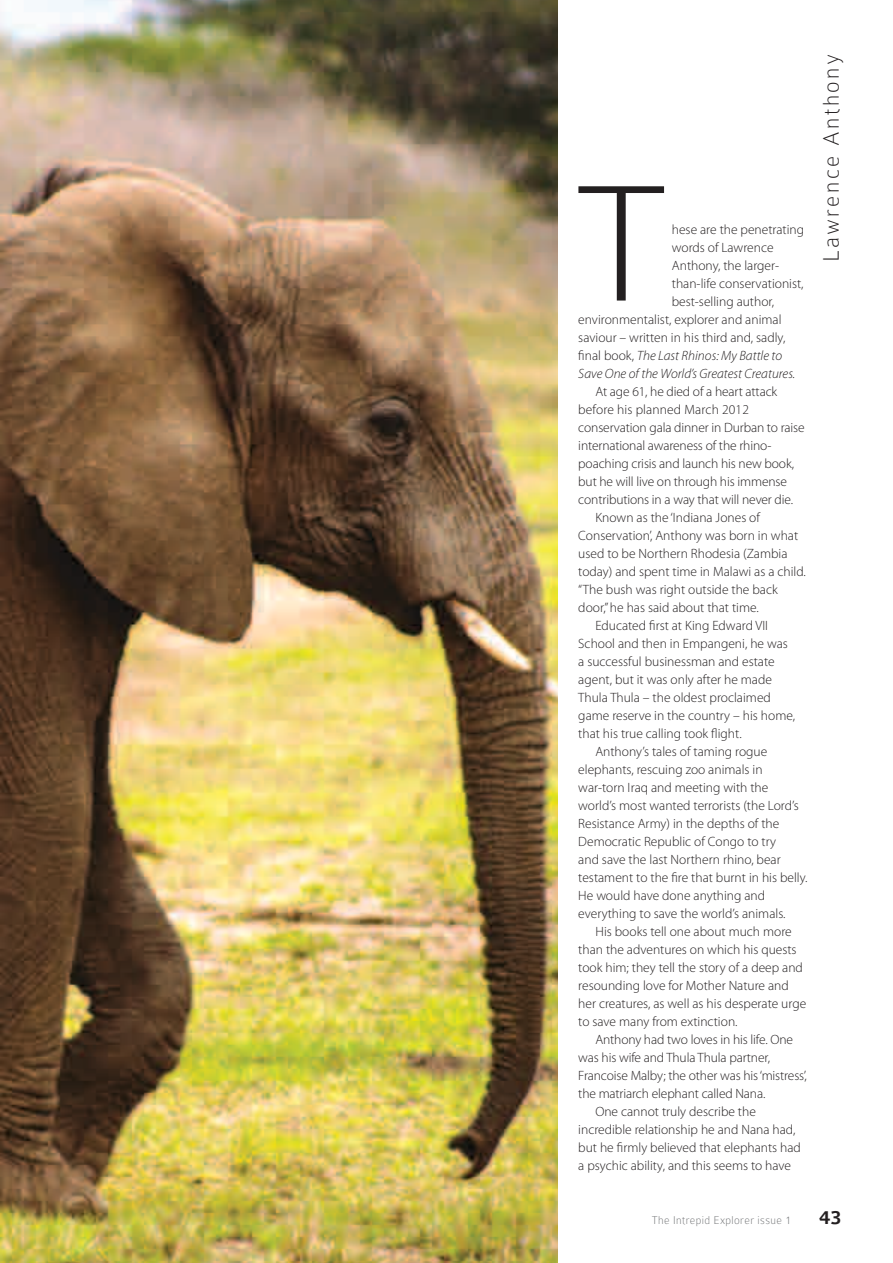
<style>
.page{position:relative;width:893px;height:1263px;background:#fff}
.page>*{position:absolute;margin:0;border:0;box-sizing:border-box;transform-origin:0 0}
.t1{font:100 176.55px "Colaborate";color:#231f20;scale:1.1 1}
.t2{font:100 24px "Colaborate";color:#231f20}
.t3{font:500 21px "Colaborate";color:#231f20}
.t4{font:300 13.5px "Myriad Pro";color:#231f20}
.t5{font:italic 300 13.5px "Myriad Pro";color:#231f20}
.t6{font:100 12px "Colaborate";letter-spacing:.03em;color:#6d6f71}
.s1{font-style:normal}
</style>
<div class="page">
<img style="left:0;top:0;width:557px;height:1263px">
<h1 class="t1" style="left:573px;top:153px;width:89px">T</h1>
<p class="t4" style="left:672px;top:222px;width:134px">hese are the penetrating</p>
<p class="t4" style="left:672px;top:240px;width:103px">words of Lawrence</p>
<p class="t4" style="left:672px;top:258px;width:109px">Anthony, the larger-</p>
<p class="t4" style="left:672px;top:276px;width:133px">than-life conservationist,</p>
<p class="t4" style="left:672px;top:294px;width:104px">best-selling author,</p>
<p class="t4" style="left:578px;top:312px;width:205px">environmentalist, explorer and animal</p>
<p class="t4" style="left:578px;top:330px;width:209px">saviour – written in his third and, sadly,</p>
<p class="t5" style="left:578px;top:348px;width:205px"><span class="s1">final book,</span> The Last Rhinos: My Battle to</p>
<p class="t5" style="left:578px;top:366px;width:218px">Save One of the World’s Greatest Creatures.</p>
<p class="t4" style="left:595px;top:384px;width:183px">At age 61, he died of a heart attack</p>
<p class="t4" style="left:578px;top:402px;width:172px">before his planned March 2012</p>
<p class="t4" style="left:578px;top:420px;width:228px">conservation gala dinner in Durban to raise</p>
<p class="t4" style="left:578px;top:438px;width:195px">international awareness of the rhino-</p>
<p class="t4" style="left:578px;top:456px;width:217px">poaching crisis and launch his new book,</p>
<p class="t4" style="left:578px;top:474px;width:210px">but he will live on through his immense</p>
<p class="t4" style="left:578px;top:492px;width:216px">contributions in a way that will never die.</p>
<p class="t4" style="left:595px;top:510px;width:166px">Known as the ‘Indiana Jones of</p>
<p class="t4" style="left:578px;top:528px;width:221px">Conservation’, Anthony was born in what</p>
<p class="t4" style="left:578px;top:546px;width:211px">used to be Northern Rhodesia (Zambia</p>
<p class="t4" style="left:578px;top:564px;width:229px">today) and spent time in Malawi as a child.</p>
<p class="t4" style="left:578px;top:582px;width:201px">“The bush was right outside the back</p>
<p class="t4" style="left:578px;top:600px;width:182px">door,” he has said about that time.</p>
<p class="t4" style="left:595px;top:618px;width:174px">Educated first at King Edward VII</p>
<p class="t4" style="left:578px;top:636px;width:211px">School and then in Empangeni, he was</p>
<p class="t4" style="left:578px;top:654px;width:198px">a successful businessman and estate</p>
<p class="t4" style="left:578px;top:672px;width:195px">agent, but it was only after he made</p>
<p class="t4" style="left:578px;top:690px;width:194px">Thula Thula – the oldest proclaimed</p>
<p class="t4" style="left:578px;top:708px;width:218px">game reserve in the country – his home,</p>
<p class="t4" style="left:578px;top:726px;width:165px">that his true calling took flight.</p>
<p class="t4" style="left:595px;top:744px;width:173px">Anthony’s tales of taming rogue</p>
<p class="t4" style="left:578px;top:762px;width:186px">elephants, rescuing zoo animals in</p>
<p class="t4" style="left:578px;top:780px;width:191px">war-torn Iraq and meeting with the</p>
<p class="t4" style="left:578px;top:798px;width:222px">world’s most wanted terrorists (the Lord’s</p>
<p class="t4" style="left:578px;top:816px;width:203px">Resistance Army) in the depths of the</p>
<p class="t4" style="left:578px;top:834px;width:199px">Democratic Republic of Congo to try</p>
<p class="t4" style="left:578px;top:852px;width:204px">and save the last Northern rhino, bear</p>
<p class="t4" style="left:578px;top:870px;width:231px">testament to the fire that burnt in his belly.</p>
<p class="t4" style="left:578px;top:888px;width:188px">He would have done anything and</p>
<p class="t4" style="left:578px;top:906px;width:209px">everything to save the world’s animals.</p>
<p class="t4" style="left:595px;top:924px;width:198px">His books tell one about much more</p>
<p class="t4" style="left:578px;top:942px;width:220px">than the adventures on which his quests</p>
<p class="t4" style="left:578px;top:960px;width:226px">took him; they tell the story of a deep and</p>
<p class="t4" style="left:578px;top:978px;width:212px">resounding love for Mother Nature and</p>
<p class="t4" style="left:578px;top:996px;width:229px">her creatures, as well as his desperate urge</p>
<p class="t4" style="left:578px;top:1014px;width:161px">to save many from extinction.</p>
<p class="t4" style="left:595px;top:1032px;width:199px">Anthony had two loves in his life. One</p>
<p class="t4" style="left:578px;top:1050px;width:193px">was his wife and Thula Thula partner,</p>
<p class="t4" style="left:578px;top:1068px;width:230px">Francoise Malby; the other was his ‘mistress’,</p>
<p class="t4" style="left:578px;top:1086px;width:189px">the matriarch elephant called Nana.</p>
<p class="t4" style="left:595px;top:1104px;width:162px">One cannot truly describe the</p>
<p class="t4" style="left:578px;top:1122px;width:219px">incredible relationship he and Nana had,</p>
<p class="t4" style="left:578px;top:1140px;width:224px">but he firmly believed that elephants had</p>
<p class="t4" style="left:578px;top:1158px;width:214px">a psychic ability, and this seems to have</p>
<h2 class="t2" style="left:819px;top:262px;width:209px;rotate:-90deg">Lawrence Anthony</h2>
<p class="t6" style="left:652px;top:1214px;width:141px">The Intrepid Explorer issue 1</p>
<h3 class="t3" style="left:819px;top:1206px;width:24px">43</h3>
</div>
